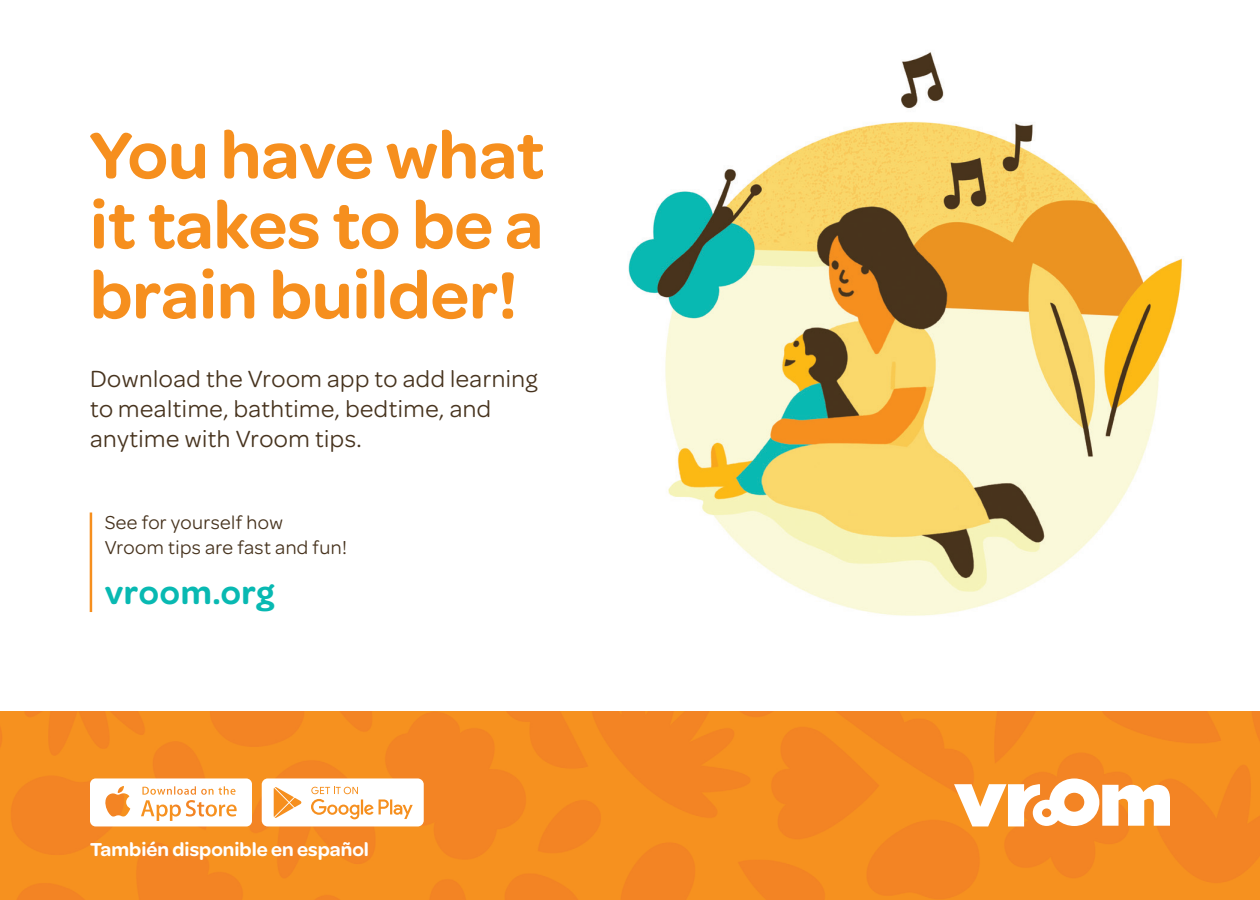
<style>
.page{position:relative;width:1260px;height:900px;background:#fff}
.page>*{position:absolute;margin:0;border:0;box-sizing:border-box;transform-origin:0 0}
.t1{font:600 70px/70px "Omnes";color:#f68f1e;text-align:justify}
.t2{font:600 35px "Omnes";letter-spacing:.02em;color:#08b9b2}
.t3{font:25px/30px "Omnes";letter-spacing:.02em;color:#47331e}
.t4{font:20px/25px "Omnes";letter-spacing:.02em;color:#47331e}
.t5{font:600 20px "Omnes";color:#fff}
</style>
<div class="page">
<img style="left:0;top:711px;width:1260px;height:189px">
<svg style="left:954px;top:778px;width:216px;height:48px"></svg>
<hr style="left:90px;top:512px;width:2px;height:100px;background:#f68f1e">
<svg style="left:90px;top:778px;width:162px;height:48px"></svg>
<img style="left:628px;top:52px;width:554px;height:564px">
<svg style="left:262px;top:778px;width:162px;height:48px"></svg>
<p class="t1" style="left:90px;top:120px;width:456px">You have what it takes to be a brain builder!</p>
<p class="t3" style="left:90px;top:363px;width:449px">Download the Vroom app to add learning to mealtime, bathtime, bedtime, and anytime with Vroom tips.</p>
<p class="t4" style="left:105px;top:510px;width:244px">See for yourself how<br>Vroom tips are fast and fun!</p>
<p class="t2" style="left:105px;top:572px;width:171px">vroom.org</p>
<p class="t5" style="left:90px;top:838px;width:281px">También disponible en español</p>
</div>
